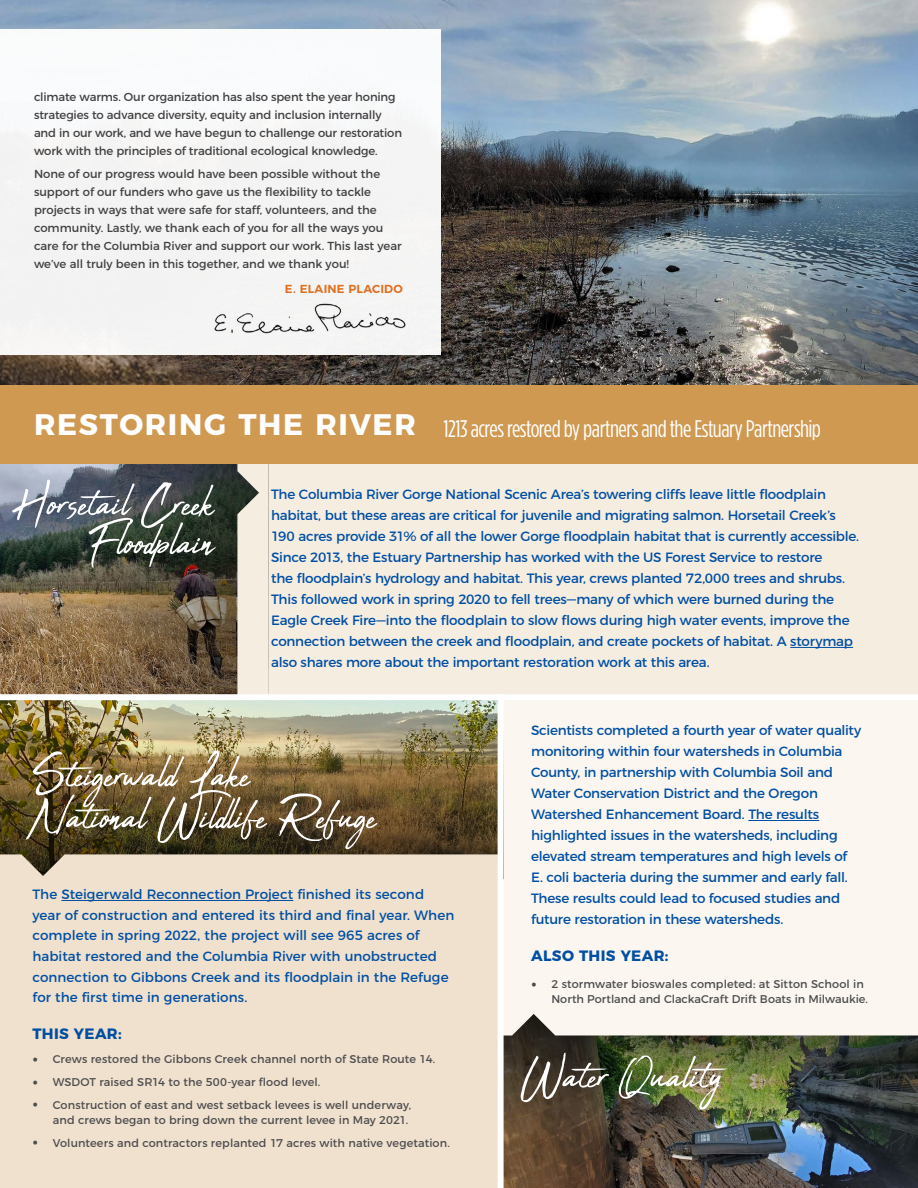
<style>
.page{position:relative;width:918px;height:1188px;background:#fff}
.page>*{position:absolute;margin:0;border:0;box-sizing:border-box;transform-origin:0 0}
.t1{font:57px/42px "Abuget";color:#fff}
.t2{font:700 29.7px "Montserrat";letter-spacing:.055em;color:#fff}
.t3{font:condensed 24px "Gotham HTF";letter-spacing:-.025em;color:#fff}
.This_Year{font:700 15px "Montserrat";letter-spacing:.02em;color:#004fa3}
.t4{font:13.5px/21px "Montserrat";letter-spacing:-.015em;color:#004fa3}
.t5{font:13.5px/20.5px "Montserrat";letter-spacing:.005em;color:#004fa3}
.t6{font:11.7px/18px "Montserrat";letter-spacing:-.005em;color:#414042}
.t7{font:600 11.7px "Montserrat";letter-spacing:.02em;color:#e06f1e}
.Bullets{font:11.25px/15px "Montserrat";letter-spacing:.005em;color:#4d4d4f}
.s1{font-size:20.25px}
</style>
<div class="page">
<img style="left:0;top:0;width:918px;height:386px">
<div style="left:0;top:764px;width:504px;height:424px;background:#f0e1ce"></div>
<div style="left:501px;top:673px;width:417px;height:515px;background:#fbf6f0"></div>
<div style="left:246px;top:462px;width:672px;height:235px;background:#f6ede1"></div>
<img style="left:0;top:464px;width:88px;height:230px">
<hr style="left:790px;top:647px;width:63px;height:1px;background:#004fa3">
<img style="left:0;top:700px;width:498px;height:28px">
<img style="left:504px;top:1121px;width:414px;height:67px">
<img style="left:0;top:728px;width:498px;height:126px">
<img style="left:504px;top:1036px;width:414px;height:85px">
<img style="left:88px;top:464px;width:149px;height:230px">
<div style="left:0;top:29px;width:440px;height:326px;background:#f5f4f4"></div>
<img style="left:214px;top:303px;width:192px;height:31px">
<svg style="left:237px;top:464px;width:32px;height:230px"></svg>
<div style="left:0;top:694px;width:918px;height:6px;background:#fff"></div>
<svg style="left:0;top:854px;width:498px;height:32px"></svg>
<svg style="left:504px;top:1014px;width:414px;height:22px"></svg>
<hr style="left:748px;top:820px;width:71px;height:1px;background:#004fa3">
<div style="left:0;top:386px;width:918px;height:78px;background:#d09951"></div>
<hr style="left:61px;top:900px;width:232px;height:1px;background:#004fa3">
<div style="left:498px;top:694px;width:6px;height:494px;background:#fff"></div>
<p class="t6" style="left:34px;top:87px;width:370px">climate warms. Our organization has also spent the year honing strategies to advance diversity, equity and inclusion internally and in our work, and we have begun to challenge our restoration work with the principles of traditional ecological knowledge.</p>
<p class="t6" style="left:34px;top:164px;width:369px">None of our progress would have been possible without the support of our funders who gave us the flexibility to tackle projects in ways that were safe for staff, volunteers, and the community. Lastly, we thank each of you for all the ways you care for the Columbia River and support our work. This last year we’ve all truly been in this together, and we thank you!</p>
<p class="t7" style="left:285px;top:279px;width:119px">E. ELAINE PLACIDO</p>
<p class="t2" style="left:34px;top:400px;width:383px">RESTORING THE RIVER</p>
<p class="t3" style="left:444px;top:415px;width:379px">1213 acres restored by partners and the Estuary Partnership</p>
<h1 class="t1" style="left:13px;top:483px;width:203px">Horsetail Creek</h1>
<h1 class="t1" style="left:90px;top:522px;width:126px">Floodplain</h1>
<p class="t4" style="left:271px;top:483px;width:590px">The Columbia River Gorge National Scenic Area’s towering cliffs leave little floodplain habitat, but these areas are critical for juvenile and migrating salmon. Horsetail Creek’s 190 acres provide 31% of all the lower Gorge floodplain habitat that is currently accessible.<br>Since 2013, the Estuary Partnership has worked with the US Forest Service to restore<br>the floodplain’s hydrology and habitat. This year, crews planted 72,000 trees and shrubs.<br>This followed work in spring 2020 to fell trees—many of which were burned during the Eagle Creek Fire—into the floodplain to slow flows during high water events, improve the connection between the creek and floodplain, and create pockets of habitat. A storymap also shares more about the important restoration work at this area.</p>
<p class="t1" style="left:33px;top:755px;width:346px">Steigerwald Lake<br>National Wildlife Refuge</p>
<p class="t5" style="left:33px;top:883px;width:423px">The Steigerwald Reconnection Project finished its second year of construction and entered its third and final year. When complete in spring 2022, the project will see 965 acres of habitat restored and the Columbia River with unobstructed connection to Gibbons Creek and its floodplain in the Refuge for the first time in generations.</p>
<p class="This_Year" style="left:33px;top:1022px;width:91px">THIS YEAR:</p>
<p class="Bullets" style="left:33px;top:1051px;width:404px"><span class="s1">•</span> Crews restored the Gibbons Creek channel north of State Route 14.</p>
<p class="Bullets" style="left:33px;top:1074px;width:289px"><span class="s1">•</span> WSDOT raised SR14 to the 500-year flood level.</p>
<p class="Bullets" style="left:33px;top:1096px;width:380px;text-align:right"><span class="s1">•</span> Construction of east and west setback levees is well underway, and crews began to bring down the current levee in May 2021.</p>
<p class="Bullets" style="left:33px;top:1134px;width:419px"><span class="s1">•</span> Volunteers and contractors replanted 17 acres with native vegetation.</p>
<p class="t4" style="left:531px;top:719px;width:332px">Scientists completed a fourth year of water quality monitoring within four watersheds in Columbia County, in partnership with Columbia Soil and Water Conservation District and the Oregon Watershed Enhancement Board. The results highlighted issues in the watersheds, including elevated stream temperatures and high levels of E. coli bacteria during the summer and early fall.<br>These results could lead to focused studies and future restoration in these watersheds.</p>
<p class="This_Year" style="left:531px;top:944px;width:139px">ALSO THIS YEAR:</p>
<p class="Bullets" style="left:551px;top:976px;width:318px;text-indent:-20px"><span class="s1">•</span> 2 stormwater bioswales completed: at Sitton School in<br>North Portland and ClackaCraft Drift Boats in Milwaukie.</p>
<p class="t1" style="left:521px;top:1056px;width:202px">Water Quality</p>
</div>
